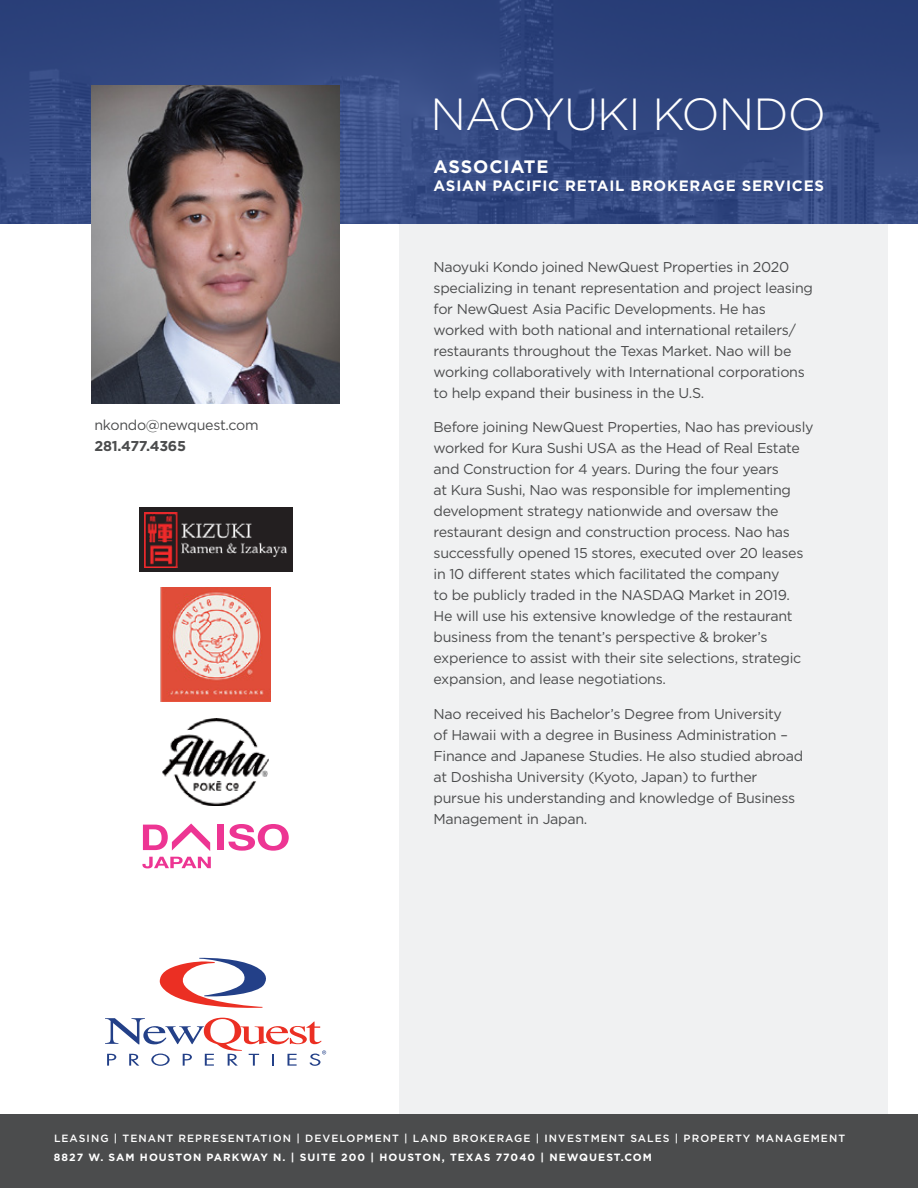
<style>
.page{position:relative;width:918px;height:1188px;background:#fff}
.page>*{position:absolute;margin:0;border:0;box-sizing:border-box;transform-origin:0 0}
.t1{font:300 45px "Gotham";letter-spacing:-.02em;color:#fff}
.t2{font:700 18px "Gotham";letter-spacing:.05em;color:#fff}
.t3{font:700 15px "Gotham";letter-spacing:.05em;color:#fff}
.t4{font:14.25px/21px "Gotham";letter-spacing:-.02em;color:#4b4c4d}
.t5{font:700 14.25px "Gotham";letter-spacing:-.02em;color:#4b4c4d}
.t6{font:500 10.5px "Gotham";letter-spacing:.1em;color:#fff}
.t7{font:700 10.5px "Gotham";letter-spacing:.1em;color:#fff}
</style>
<div class="page">
<div style="left:0;top:1114px;width:918px;height:74px;background:#4b4c4d"></div>
<div style="left:399px;top:224px;width:489px;height:890px;background:#f0f1f2"></div>
<svg style="left:0;top:0;width:918px;height:224px;background:#314680"></svg>
<img style="left:92px;top:85px;width:248px;height:319px">
<svg style="left:159px;top:958px;width:107px;height:50px"></svg>
<svg style="left:105px;top:1018px;width:221px;height:48px"></svg>
<div style="left:218px;top:825px;width:6px;height:25px;background:#ed3593"></div>
<svg style="left:228px;top:824px;width:61px;height:27px"></svg>
<svg style="left:142px;top:857px;width:69px;height:11px"></svg>
<svg style="left:143px;top:824px;width:67px;height:27px"></svg>
<div style="left:139px;top:508px;width:154px;height:64px;background:#231f20"></div>
<img style="left:144px;top:512px;width:143px;height:56px">
<img style="left:161px;top:587px;width:110px;height:114px">
<img style="left:162px;top:719px;width:107px;height:87px">
<p class="t4" style="left:94px;top:414px;width:166px">nkondo@newquest.com</p>
<p class="t5" style="left:94px;top:437px;width:93px">281.477.4365</p>
<p class="t1" style="left:431px;top:86px;width:397px">NAOYUKI KONDO</p>
<p class="t2" style="left:434px;top:155px;width:117px">ASSOCIATE</p>
<p class="t3" style="left:434px;top:176px;width:392px">ASIAN PACIFIC RETAIL BROKERAGE SERVICES</p>
<p class="t4" style="left:434px;top:256px;width:381px">Naoyuki Kondo joined NewQuest Properties in 2020 specializing in tenant representation and project leasing for NewQuest Asia Pacific Developments. He has worked with both national and international retailers/ restaurants throughout the Texas Market. Nao will be working collaboratively with International corporations to help expand their business in the U.S.</p>
<p class="t4" style="left:434px;top:416px;width:382px">Before joining NewQuest Properties, Nao has previously worked for Kura Sushi USA as the Head of Real Estate and Construction for 4 years. During the four years<br>at Kura Sushi, Nao was responsible for implementing development strategy nationwide and oversaw the restaurant design and construction process. Nao has successfully opened 15 stores, executed over 20 leases in 10 different states which facilitated the company<br>to be publicly traded in the NASDAQ Market in 2019.<br>He will use his extensive knowledge of the restaurant business from the tenant’s perspective &amp; broker’s experience to assist with their site selections, strategic expansion, and lease negotiations.</p>
<p class="t4" style="left:434px;top:703px;width:371px">Nao received his Bachelor’s Degree from University<br>of Hawaii with a degree in Business Administration – Finance and Japanese Studies. He also studied abroad at Doshisha University (Kyoto, Japan) to further pursue his understanding and knowledge of Business Management in Japan.</p>
<p class="t6" style="left:54px;top:1131px;width:793px">LEASING | TENANT REPRESENTATION | DEVELOPMENT | LAND BROKERAGE | INVESTMENT SALES | PROPERTY MANAGEMENT</p>
<p class="t7" style="left:54px;top:1150px;width:600px">8827 W. SAM HOUSTON PARKWAY N. | SUITE 200 | HOUSTON, TEXAS 77040 | NEWQUEST.COM</p>
</div>
